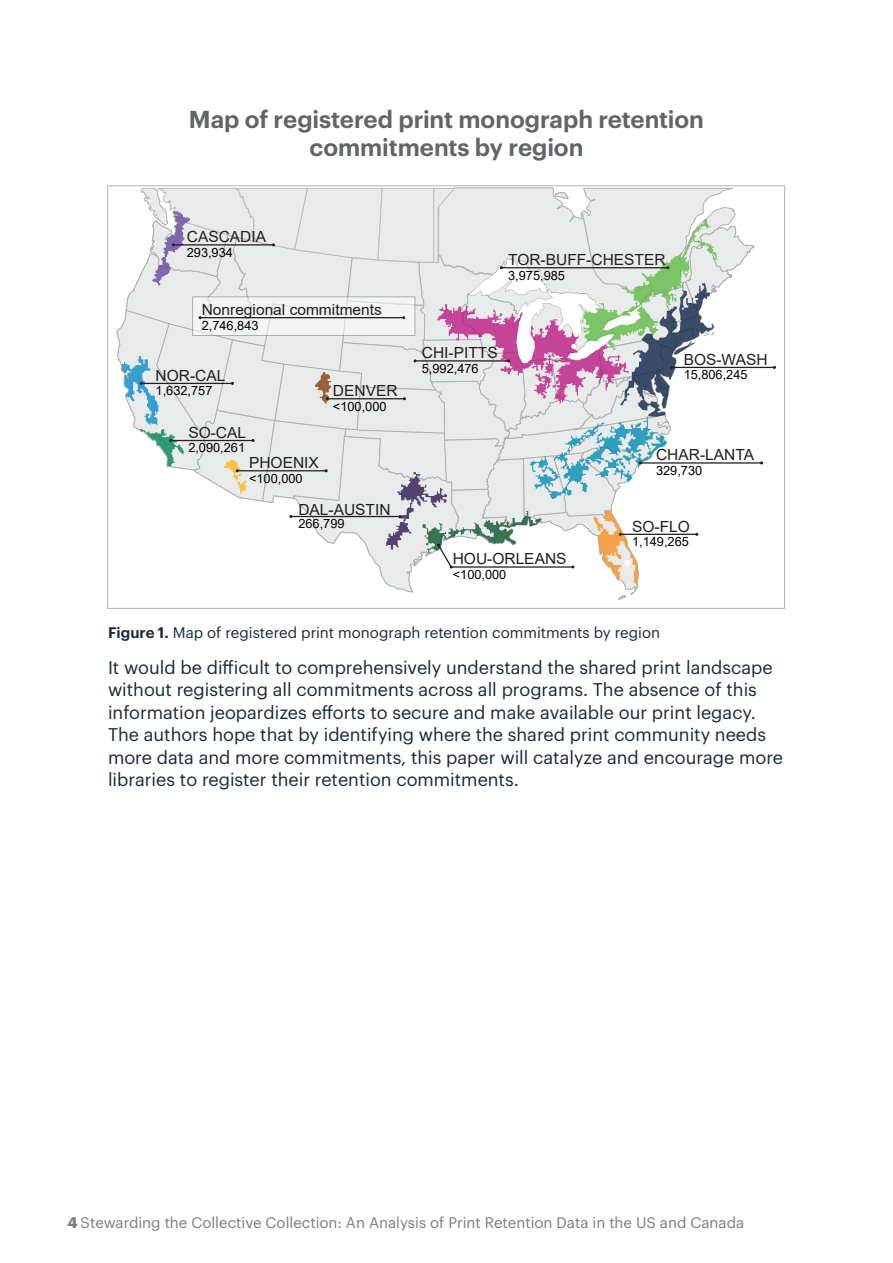
<style>
.page{position:relative;width:893px;height:1263px;background:#fff}
.page>*{position:absolute;margin:0;border:0;box-sizing:border-box;transform-origin:0 0}
.Figure_Header{font:600 24px/28.5px "Graphik";letter-spacing:-.005em;color:#5f666a;text-align:center}
.Body_copy{font:18px/22.5px "Graphik";color:#172938}
.t1{font:15.3px "Arial";color:#231f20}
.t2{font:15px "Graphik";color:#787d83}
.Table_And_Figure_Title{font:15px "Graphik";color:#172938}
.t3{font:12.75px "Arial";color:#000}
.s1{font-weight:600}
.s2{font-weight:700}
</style>
<div class="page">
<hr style="left:672px;top:367px;width:103px;height:1px;background:#231f20">
<hr style="left:640px;top:462px;width:123px;height:2px;background:#231f20">
<svg style="left:117px;top:188px;width:637px;height:411px"></svg>
<p class="Figure_Header" style="left:189px;top:103px;width:517px">Map of registered print monograph retention commitments by region</p>
<p class="t1" style="left:187px;top:226px;width:81px">CASCADIA</p>
<p class="t3" style="left:187px;top:244px;width:48px">293,934</p>
<p class="t1" style="left:202px;top:299px;width:182px">Nonregional commitments</p>
<p class="t3" style="left:202px;top:316px;width:58px">2,746,843</p>
<p class="t1" style="left:156px;top:365px;width:71px">NOR-CAL</p>
<p class="t3" style="left:156px;top:382px;width:58px">1,632,757</p>
<p class="t1" style="left:188px;top:422px;width:59px">SO-CAL</p>
<p class="t3" style="left:188px;top:439px;width:58px">2,090,261</p>
<p class="t1" style="left:249px;top:452px;width:71px">PHOENIX</p>
<p class="t3" style="left:249px;top:469px;width:55px">&lt;100,000</p>
<p class="t1" style="left:333px;top:380px;width:66px">DENVER</p>
<p class="t3" style="left:333px;top:397px;width:55px">&lt;100,000</p>
<p class="t1" style="left:298px;top:499px;width:94px">DAL-AUSTIN</p>
<p class="t3" style="left:298px;top:514px;width:48px">266,799</p>
<p class="t1" style="left:508px;top:249px;width:159px">TOR-BUFF-CHESTER</p>
<p class="t3" style="left:508px;top:266px;width:58px">3,975,985</p>
<p class="t1" style="left:422px;top:342px;width:77px">CHI-PITTS</p>
<p class="t3" style="left:422px;top:359px;width:58px">5,992,476</p>
<p class="t1" style="left:684px;top:349px;width:85px">BOS-WASH</p>
<p class="t3" style="left:684px;top:366px;width:65px">15,806,245</p>
<p class="t1" style="left:656px;top:444px;width:99px">CHAR-LANTA</p>
<p class="t3" style="left:656px;top:462px;width:48px">329,730</p>
<p class="t1" style="left:632px;top:516px;width:59px">SO-FLO</p>
<p class="t3" style="left:632px;top:533px;width:58px">1,149,265</p>
<p class="t1" style="left:453px;top:548px;width:115px">HOU-ORLEANS</p>
<p class="t3" style="left:453px;top:566px;width:55px">&lt;100,000</p>
<p class="Table_And_Figure_Title" style="left:108px;top:621px;width:554px"><span class="s1">Figure 1.</span> Map of registered print monograph retention commitments by region</p>
<p class="Body_copy" style="left:108px;top:654px;width:677px">It would be difficult to comprehensively understand the shared print landscape without registering all commitments across all programs. The absence of this information jeopardizes efforts to secure and make available our print legacy.<br>The authors hope that by identifying where the shared print community needs more data and more commitments, this paper will catalyze and encourage more libraries to register their retention commitments.</p>
<p class="t2" style="left:68px;top:1211px;width:678px"><span class="s2">4</span> Stewarding the Collective Collection: An Analysis of Print Retention Data in the US and Canada</p>
</div>
